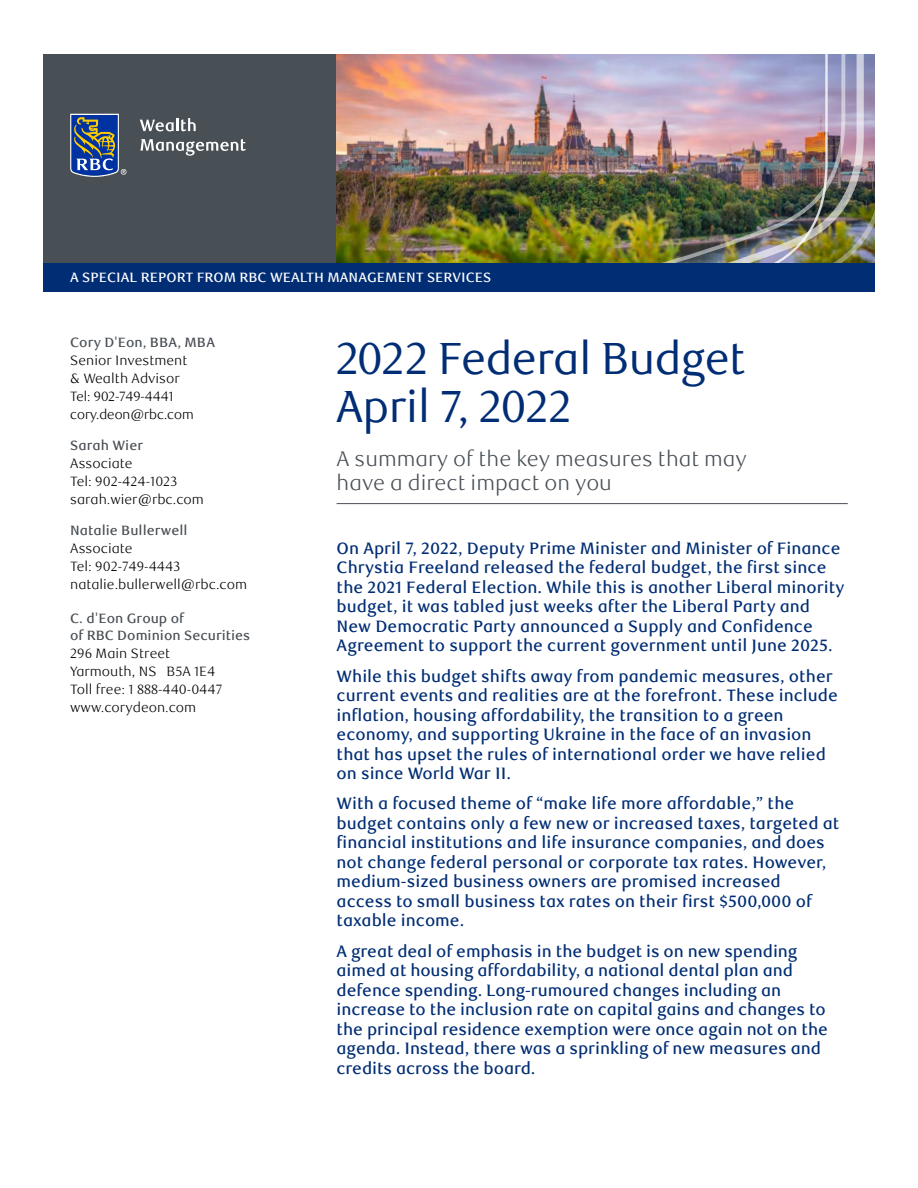
<style>
.page{position:relative;width:918px;height:1188px;background:#fff}
.page>*{position:absolute;margin:0;border:0;box-sizing:border-box;transform-origin:0 0}
._1-Main_Title{font:45px/48px "RBC Display";color:#002d74}
._2-Subtitle{font:300 21px/24px "RBC Text";color:#484f55}
._3-Intro_Text{font:500 16.5px/19.5px "RBC Text";color:#002d74}
.t1{font:300 13.5px/18px "RBC Text";color:#000}
.t2{font:500 13.5px/16.5px "RBC Text";color:#484e54}
.t3{font:500 13.5px "RBC Text";color:#fff}
.t4{font:300 13.5px/18px "RBC Display";color:#000}
</style>
<div class="page">
<div style="left:43px;top:54px;width:294px;height:211px;background:#484f55"></div>
<svg style="left:70px;top:114px;width:56px;height:63px;background:#4e6588"></svg>
<svg style="left:140px;top:118px;width:56px;height:13px"></svg>
<svg style="left:141px;top:139px;width:105px;height:17px"></svg>
<img style="left:337px;top:54px;width:107px;height:210px">
<img style="left:864px;top:54px;width:11px;height:210px">
<img style="left:444px;top:54px;width:420px;height:210px">
<div style="left:43px;top:264px;width:832px;height:28px;background:#002d74"></div>
<hr style="left:337px;top:503px;width:511px;height:1px;background:#484f55">
<p class="t3" style="left:70px;top:270px;width:423px">A SPECIAL REPORT FROM RBC WEALTH MANAGEMENT SERVICES</p>
<p class="t2" style="left:70px;top:335px;width:146px">Cory D'Eon, BBA, MBA</p>
<p class="t1" style="left:70px;top:352px;width:119px">Senior Investment &amp; Wealth Advisor</p>
<p class="t4" style="left:70px;top:388px;width:125px">Tel: 902-749-4441 cory.deon@rbc.com</p>
<p class="t2" style="left:70px;top:438px;width:74px">Sarah Wier</p>
<p class="t1" style="left:70px;top:455px;width:135px">Associate<br>Tel: 902-424-1023 sarah.wier@rbc.com</p>
<p class="t2" style="left:70px;top:522px;width:119px">Natalie Bullerwell</p>
<p class="t1" style="left:70px;top:540px;width:178px">Associate<br>Tel: 902-749-4443 natalie.bullerwell@rbc.com</p>
<p class="t2" style="left:70px;top:611px;width:182px">C. d'Eon Group of<br>of RBC Dominion Securities</p>
<p class="t1" style="left:70px;top:645px;width:154px">296 Main Street<br>Yarmouth, NS B5A 1E4<br>Toll free: 1 888-440-0447 www.corydeon.com</p>
<h1 class="_1-Main_Title" style="left:337px;top:335px;width:410px">2022 Federal Budget<br>April 7, 2022</h1>
<p class="_2-Subtitle" style="left:337px;top:447px;width:412px">A summary of the key measures that may have a direct impact on you</p>
<p class="_3-Intro_Text" style="left:337px;top:539px;width:509px">On April 7, 2022, Deputy Prime Minister and Minister of Finance Chrystia Freeland released the federal budget, the first since the 2021 Federal Election. While this is another Liberal minority budget, it was tabled just weeks after the Liberal Party and New Democratic Party announced a Supply and Confidence Agreement to support the current government until June 2025.</p>
<p class="_3-Intro_Text" style="left:337px;top:667px;width:503px">While this budget shifts away from pandemic measures, other current events and realities are at the forefront. These include inflation, housing affordability, the transition to a green economy, and supporting Ukraine in the face of an invasion that has upset the rules of international order we have relied on since World War II.</p>
<p class="_3-Intro_Text" style="left:337px;top:794px;width:504px">With a focused theme of “make life more affordable,” the budget contains only a few new or increased taxes, targeted at financial institutions and life insurance companies, and does not change federal personal or corporate tax rates. However, medium-sized business owners are promised increased access to small business tax rates on their first $500,000 of taxable income.</p>
<p class="_3-Intro_Text" style="left:337px;top:942px;width:493px">A great deal of emphasis in the budget is on new spending aimed at housing affordability, a national dental plan and defence spending. Long-rumoured changes including an increase to the inclusion rate on capital gains and changes to the principal residence exemption were once again not on the agenda. Instead, there was a sprinkling of new measures and credits across the board.</p>
</div>
